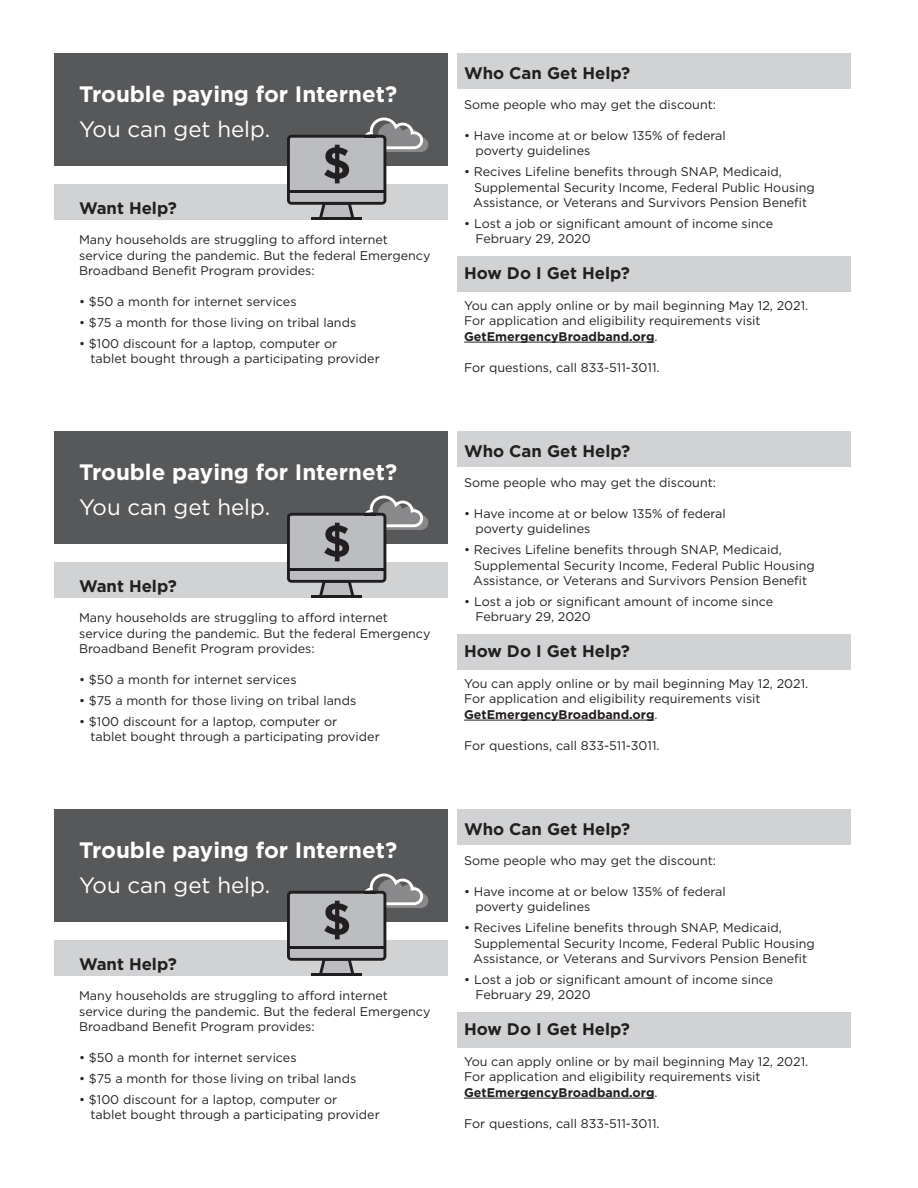
<style>
.page{position:relative;width:918px;height:1188px;background:#fff}
.page>*{position:absolute;margin:0;border:0;box-sizing:border-box;transform-origin:0 0}
.t1{font:700 22.35px/34.8px "Gotham";color:#fff}
.t2{font:700 16.8px "Gotham";color:#231f20}
.t3{font:12.6px/15.3px "Gotham";color:#231f20}
.s1{font-weight:400}
.s2{font-weight:700}
</style>
<div class="page">
<div style="left:54px;top:185px;width:393px;height:35px;background:#d1d2d4"></div>
<div style="left:457px;top:256px;width:394px;height:36px;background:#d1d2d4"></div>
<div style="left:457px;top:53px;width:394px;height:36px;background:#d1d2d4"></div>
<div style="left:54px;top:53px;width:393px;height:113px;background:#57585a"></div>
<hr style="left:464px;top:342px;width:190px;height:1px;background:#231f20">
<hr style="left:311px;top:217px;width:51px;height:3px;background:#201d1e">
<svg style="left:287px;top:118px;width:141px;height:99px"></svg>
<div style="left:54px;top:563px;width:393px;height:35px;background:#d1d2d4"></div>
<div style="left:457px;top:634px;width:394px;height:36px;background:#d1d2d4"></div>
<div style="left:457px;top:431px;width:394px;height:36px;background:#d1d2d4"></div>
<div style="left:54px;top:431px;width:393px;height:113px;background:#57585a"></div>
<hr style="left:464px;top:720px;width:190px;height:1px;background:#231f20">
<hr style="left:311px;top:595px;width:51px;height:3px;background:#201d1e">
<svg style="left:287px;top:496px;width:141px;height:99px"></svg>
<div style="left:54px;top:941px;width:393px;height:35px;background:#d1d2d4"></div>
<div style="left:457px;top:1012px;width:394px;height:36px;background:#d1d2d4"></div>
<div style="left:457px;top:809px;width:394px;height:36px;background:#d1d2d4"></div>
<div style="left:54px;top:809px;width:393px;height:113px;background:#57585a"></div>
<hr style="left:464px;top:1098px;width:190px;height:1px;background:#231f20">
<hr style="left:311px;top:973px;width:51px;height:3px;background:#201d1e">
<svg style="left:287px;top:874px;width:141px;height:99px"></svg>
<p class="t1" style="left:79px;top:77px;width:320px">Trouble paying for Internet?<br><span class="s1">You can get help.</span></p>
<p class="t2" style="left:79px;top:197px;width:99px">Want Help?</p>
<p class="t3" style="left:79px;top:232px;width:353px">Many households are struggling to afford internet service during the pandemic. But the federal Emergency<br>Broadband Benefit Program provides:</p>
<p class="t3" style="left:79px;top:293px;width:219px">• $50 a month for internet services</p>
<p class="t3" style="left:79px;top:314px;width:279px">• $75 a month for those living on tribal lands</p>
<p class="t3" style="left:90px;top:335px;width:291px;text-indent:-11px">• $100 discount for a laptop, computer or<br>tablet bought through a participating provider</p>
<p class="t1" style="left:79px;top:455px;width:320px">Trouble paying for Internet?<br><span class="s1">You can get help.</span></p>
<p class="t2" style="left:79px;top:575px;width:99px">Want Help?</p>
<p class="t3" style="left:79px;top:610px;width:353px">Many households are struggling to afford internet service during the pandemic. But the federal Emergency<br>Broadband Benefit Program provides:</p>
<p class="t3" style="left:79px;top:671px;width:219px">• $50 a month for internet services</p>
<p class="t3" style="left:79px;top:692px;width:279px">• $75 a month for those living on tribal lands</p>
<p class="t3" style="left:90px;top:713px;width:291px;text-indent:-11px">• $100 discount for a laptop, computer or<br>tablet bought through a participating provider</p>
<p class="t1" style="left:79px;top:833px;width:320px">Trouble paying for Internet?<br><span class="s1">You can get help.</span></p>
<p class="t2" style="left:79px;top:953px;width:99px">Want Help?</p>
<p class="t3" style="left:79px;top:988px;width:353px">Many households are struggling to afford internet service during the pandemic. But the federal Emergency<br>Broadband Benefit Program provides:</p>
<p class="t3" style="left:79px;top:1049px;width:219px">• $50 a month for internet services</p>
<p class="t3" style="left:79px;top:1070px;width:279px">• $75 a month for those living on tribal lands</p>
<p class="t3" style="left:90px;top:1091px;width:291px;text-indent:-11px">• $100 discount for a laptop, computer or<br>tablet bought through a participating provider</p>
<p class="t2" style="left:464px;top:61px;width:168px">Who Can Get Help?</p>
<p class="t3" style="left:464px;top:97px;width:253px">Some people who may get the discount:</p>
<p class="t3" style="left:475px;top:128px;width:252px;text-indent:-11px">• Have income at or below 135% of federal poverty guidelines</p>
<p class="t3" style="left:473px;top:164px;width:343px;text-indent:-9px">• Recives Lifeline benefits through SNAP, Medicaid,<br>Supplemental Security Income, Federal Public Housing<br>Assistance, or Veterans and Survivors Pension Benefit</p>
<p class="t3" style="left:475px;top:215px;width:299px;text-indent:-11px">• Lost a job or significant amount of income since<br>February 29, 2020</p>
<p class="t2" style="left:464px;top:262px;width:167px">How Do I Get Help?</p>
<p class="t3" style="left:464px;top:298px;width:346px">You can apply online or by mail beginning May 12, 2021.<br>For application and eligibility requirements visit<br><span class="s2">GetEmergencyBroadband.org</span>.</p>
<p class="t3" style="left:464px;top:359px;width:197px">For questions, call 833-511-3011.</p>
<p class="t2" style="left:464px;top:439px;width:168px">Who Can Get Help?</p>
<p class="t3" style="left:464px;top:475px;width:253px">Some people who may get the discount:</p>
<p class="t3" style="left:475px;top:506px;width:252px;text-indent:-11px">• Have income at or below 135% of federal poverty guidelines</p>
<p class="t3" style="left:473px;top:542px;width:343px;text-indent:-9px">• Recives Lifeline benefits through SNAP, Medicaid,<br>Supplemental Security Income, Federal Public Housing<br>Assistance, or Veterans and Survivors Pension Benefit</p>
<p class="t3" style="left:475px;top:593px;width:299px;text-indent:-11px">• Lost a job or significant amount of income since<br>February 29, 2020</p>
<p class="t2" style="left:464px;top:640px;width:167px">How Do I Get Help?</p>
<p class="t3" style="left:464px;top:676px;width:346px">You can apply online or by mail beginning May 12, 2021.<br>For application and eligibility requirements visit<br><span class="s2">GetEmergencyBroadband.org</span>.</p>
<p class="t3" style="left:464px;top:737px;width:197px">For questions, call 833-511-3011.</p>
<p class="t2" style="left:464px;top:817px;width:168px">Who Can Get Help?</p>
<p class="t3" style="left:464px;top:853px;width:253px">Some people who may get the discount:</p>
<p class="t3" style="left:475px;top:884px;width:252px;text-indent:-11px">• Have income at or below 135% of federal poverty guidelines</p>
<p class="t3" style="left:473px;top:920px;width:343px;text-indent:-9px">• Recives Lifeline benefits through SNAP, Medicaid,<br>Supplemental Security Income, Federal Public Housing<br>Assistance, or Veterans and Survivors Pension Benefit</p>
<p class="t3" style="left:475px;top:971px;width:299px;text-indent:-11px">• Lost a job or significant amount of income since<br>February 29, 2020</p>
<p class="t2" style="left:464px;top:1018px;width:167px">How Do I Get Help?</p>
<p class="t3" style="left:464px;top:1054px;width:346px">You can apply online or by mail beginning May 12, 2021.<br>For application and eligibility requirements visit<br><span class="s2">GetEmergencyBroadband.org</span>.</p>
<p class="t3" style="left:464px;top:1115px;width:197px">For questions, call 833-511-3011.</p>
</div>
